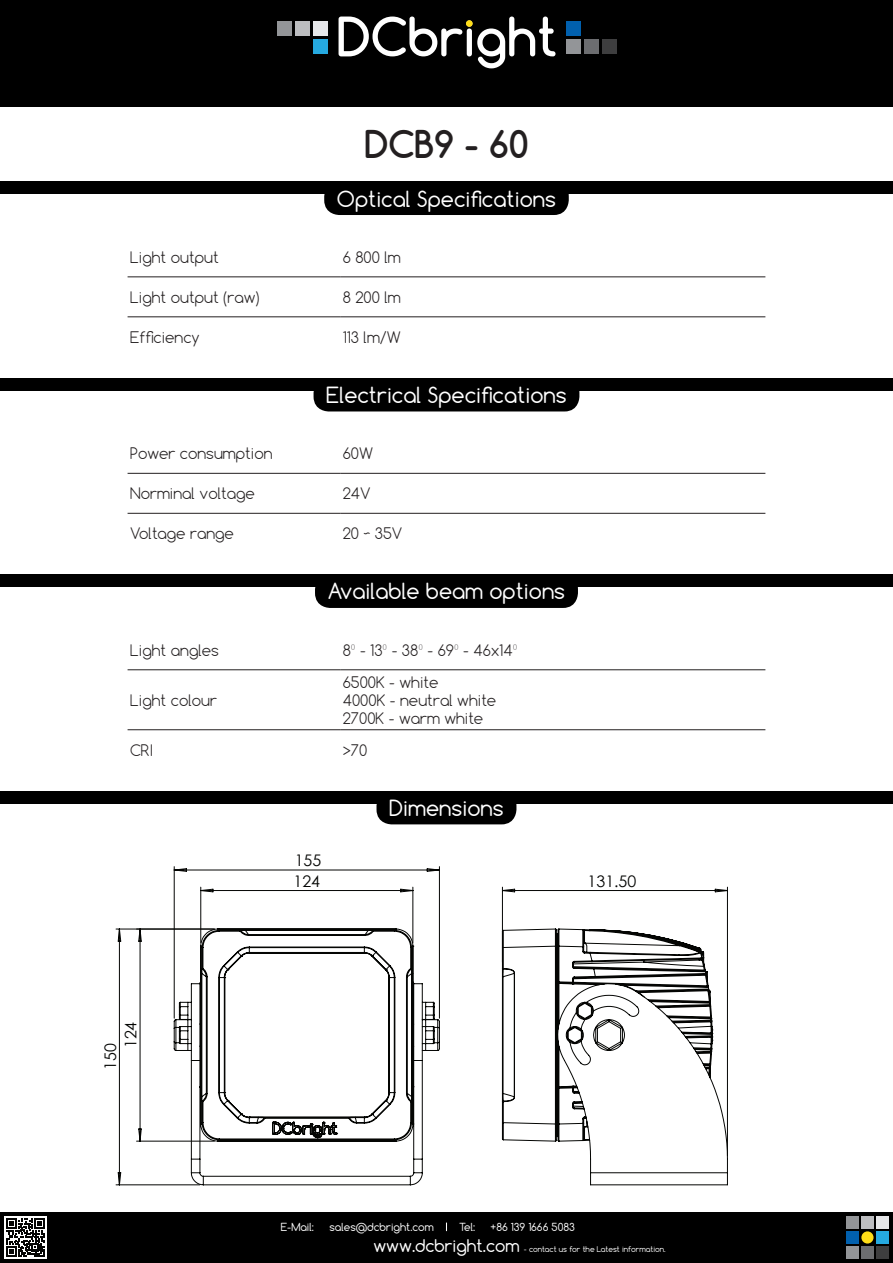
<style>
.page{position:relative;width:893px;height:1263px;background:#fff}
.page>*{position:absolute;margin:0;border:0;box-sizing:border-box;transform-origin:0 0}
.t1{font:700 51px "Comfortaa";color:#fff}
.t2{font:700 36px "Comfortaa";color:#231f20}
.t3{font:21px "Comfortaa";color:#fff}
.t4{font:15.9px/20.5px "Century Gothic";color:#040503}
.t5{font:300 15px/18px "Comfortaa";color:#231f20}
.t6{font:10.5px "Comfortaa";color:#fff}
.t7{font:7.5px "Comfortaa";color:#fff}
.s1{font-size:16.5px}
</style>
<div class="page">
<div style="left:0;top:0;width:893px;height:106px;background:#000"></div>
<div style="left:0;top:182px;width:893px;height:12px;background:#000"></div>
<div style="left:0;top:378px;width:893px;height:13px;background:#000"></div>
<div style="left:0;top:791px;width:893px;height:13px;background:#000"></div>
<div style="left:324px;top:182px;width:245px;height:33px;background:#000;border-radius:15px"></div>
<div style="left:314px;top:378px;width:265px;height:33px;background:#000;border-radius:15px"></div>
<div style="left:376px;top:791px;width:140px;height:33px;background:#000;border-radius:15px"></div>
<hr style="left:128px;top:277px;width:212px;height:1px;background:#231f20">
<hr style="left:340px;top:277px;width:425px;height:1px;background:#231f20">
<hr style="left:128px;top:317px;width:212px;height:1px;background:#231f20">
<hr style="left:340px;top:317px;width:425px;height:1px;background:#231f20">
<hr style="left:128px;top:473px;width:212px;height:1px;background:#231f20">
<hr style="left:340px;top:473px;width:425px;height:1px;background:#231f20">
<hr style="left:128px;top:513px;width:212px;height:1px;background:#231f20">
<hr style="left:340px;top:513px;width:425px;height:1px;background:#231f20">
<div style="left:0;top:574px;width:893px;height:13px;background:#000"></div>
<div style="left:315px;top:574px;width:263px;height:34px;background:#000;border-radius:15px"></div>
<hr style="left:128px;top:669px;width:212px;height:1px;background:#231f20">
<hr style="left:340px;top:669px;width:425px;height:1px;background:#231f20">
<hr style="left:128px;top:729px;width:212px;height:1px;background:#231f20">
<hr style="left:340px;top:729px;width:425px;height:1px;background:#231f20">
<svg style="left:502px;top:886px;width:226px;height:42px"></svg>
<svg style="left:115px;top:866px;width:325px;height:319px"></svg>
<svg style="left:173px;top:928px;width:267px;height:258px"></svg>
<svg style="left:501px;top:928px;width:227px;height:258px"></svg>
<div style="left:0;top:1212px;width:893px;height:51px;background:#000"></div>
<div style="left:846px;top:1216px;width:12px;height:12px;background:#939598"></div>
<div style="left:861px;top:1216px;width:12px;height:12px;background:#bcbdc0"></div>
<div style="left:877px;top:1216px;width:12px;height:12px;background:#e6e7e9"></div>
<div style="left:877px;top:1231px;width:12px;height:12px;background:#25a9e0"></div>
<div style="left:877px;top:1246px;width:12px;height:13px;background:#3e3e3f"></div>
<div style="left:861px;top:1246px;width:12px;height:13px;background:#6c6d70"></div>
<div style="left:846px;top:1246px;width:12px;height:13px;background:#939598"></div>
<div style="left:846px;top:1231px;width:12px;height:12px;background:#0160ae"></div>
<div style="left:861px;top:1231px;width:12px;height:12px;background:#ffdd17;border-radius:50%"></div>
<svg style="left:4px;top:1216px;width:43px;height:43px"></svg>
<svg style="left:6px;top:1218px;width:39px;height:38px"></svg>
<div style="left:277px;top:21px;width:14px;height:15px;background:#939598"></div>
<div style="left:295px;top:21px;width:14px;height:15px;background:#bcbdc0"></div>
<div style="left:313px;top:21px;width:14px;height:15px;background:#e6e7e9"></div>
<div style="left:313px;top:39px;width:14px;height:15px;background:#25a9e0"></div>
<div style="left:602px;top:39px;width:15px;height:15px;background:#3e3e3f"></div>
<div style="left:584px;top:39px;width:15px;height:15px;background:#6c6d70"></div>
<div style="left:566px;top:39px;width:15px;height:15px;background:#939598"></div>
<div style="left:566px;top:21px;width:15px;height:15px;background:#0160ae"></div>
<div style="left:466px;top:20px;width:7px;height:7px;background:#ffdd17;border-radius:50%"></div>
<h1 class="t1" style="left:337px;top:5px;width:222px">DCbright</h1>
<h2 class="t2" style="left:365px;top:121px;width:165px">DCB9 - 60</h2>
<h3 class="t3" style="left:337px;top:185px;width:221px">Optical Specifications</h3>
<p class="t5" style="left:130px;top:248px;width:90px">Light output</p>
<p class="t5" style="left:343px;top:248px;width:60px">6 800 lm</p>
<p class="t5" style="left:130px;top:288px;width:131px">Light output (raw)</p>
<p class="t5" style="left:343px;top:288px;width:60px">8 200 lm</p>
<p class="t5" style="left:130px;top:328px;width:71px">Efficiency</p>
<p class="t5" style="left:343px;top:328px;width:60px">113 lm/W</p>
<h3 class="t3" style="left:326px;top:382px;width:242px">Electrical Specifications</h3>
<p class="t5" style="left:130px;top:444px;width:144px">Power consumption</p>
<p class="t5" style="left:343px;top:444px;width:32px">60W</p>
<p class="t5" style="left:130px;top:484px;width:126px">Norminal voltage</p>
<p class="t5" style="left:343px;top:484px;width:30px">24V</p>
<p class="t5" style="left:130px;top:524px;width:105px">Voltage range</p>
<p class="t5" style="left:343px;top:524px;width:61px">20 ~ 35V</p>
<h3 class="t3" style="left:328px;top:578px;width:239px">Available beam options</h3>
<p class="t5" style="left:130px;top:641px;width:90px">Light angles</p>
<p class="t5" style="left:343px;top:641px;width:176px">8º - 13º - 38º - 69º - 46x14º</p>
<p class="t5" style="left:130px;top:691px;width:89px">Light colour</p>
<p class="t5" style="left:343px;top:673px;width:155px">6500K - white<br>4000K - neutral white<br>2700K - warm white</p>
<p class="t5" style="left:130px;top:741px;width:25px">CRI</p>
<p class="t5" style="left:343px;top:741px;width:26px">&gt;70</p>
<p class="t4" style="left:295px;top:850px;width:28px">155</p>
<h3 class="t3" style="left:389px;top:794px;width:116px">Dimensions</h3>
<p class="t4" style="left:100px;top:1048px;width:28px;text-indent:-22px;rotate:-90deg">150<br>124</p>
<p class="t4" style="left:294px;top:871px;width:28px">124</p>
<p class="t4" style="left:588px;top:871px;width:50px">131.50</p>
<p class="t6" style="left:281px;top:1220px;width:35px">E-Mail:</p>
<p class="t6" style="left:329px;top:1220px;width:106px">sales@dcbright.com</p>
<p class="t6" style="left:459px;top:1220px;width:17px">Tel:</p>
<p class="t6" style="left:491px;top:1220px;width:86px">+86 139 1666 5083</p>
<p class="t7" style="left:373px;top:1245px;width:294px"><span class="s1">www.dcbright.com</span> - contact us for the Latest information.</p>
</div>
